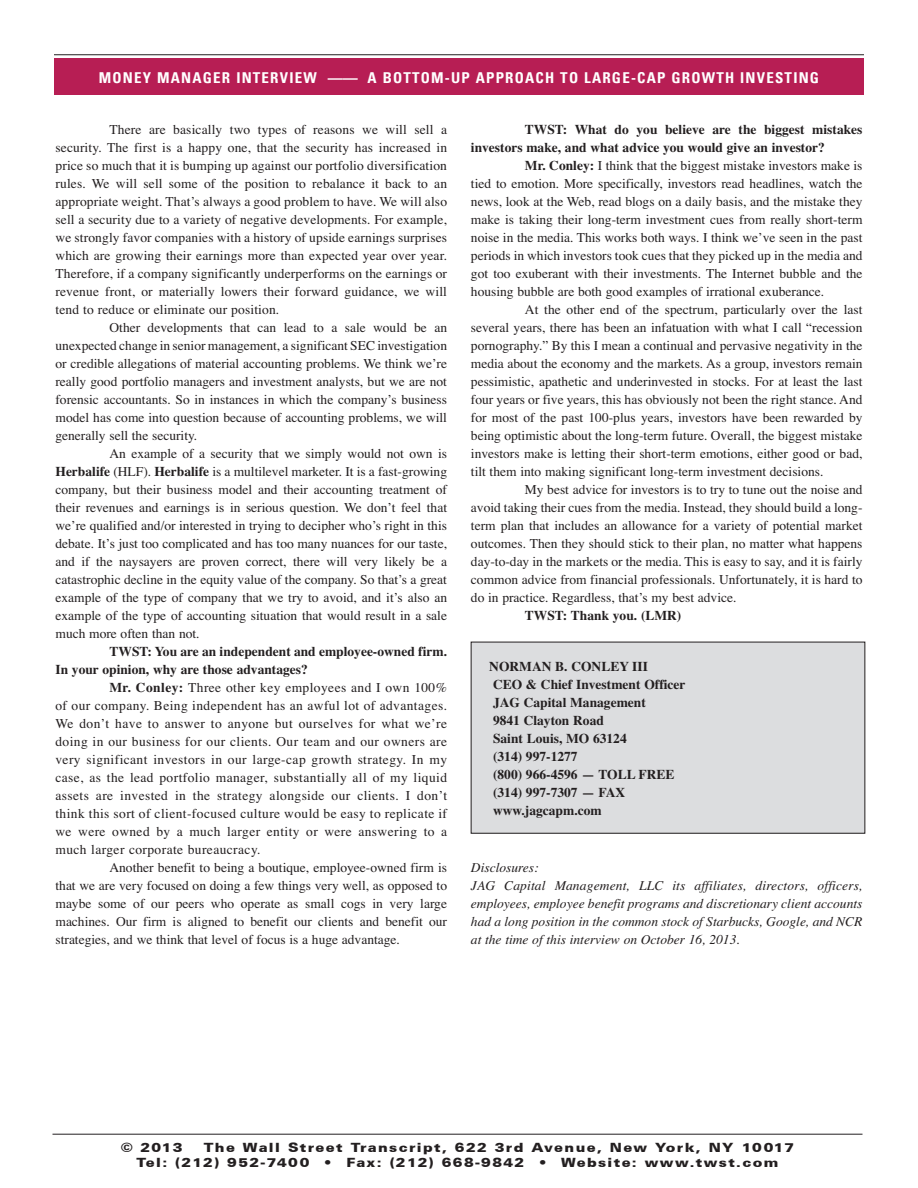
<style>
.page{position:relative;width:918px;height:1188px;background:#fff}
.page>*{position:absolute;margin:0;border:0;box-sizing:border-box;transform-origin:0 0}
.t1{font:700 condensed 15px "Univers LT";letter-spacing:.08em;color:#fff}
.Regular_Pullquote{font:13.5px/18px "Times";color:#231f20;text-align:justify}
.Regular_Pullquote-2{font:700 13.5px/18px "Times";color:#231f20}
.Regular_Pullquote-3{font:italic 13.5px/18px "Times";color:#231f20;text-align:justify}
.bio{font:900 12.75px "Univers CE";letter-spacing:.09em;color:#231f20;scale:1.15 1}
.s1{font-weight:700}
</style>
<div class="page">
<div style="left:54px;top:58px;width:810px;height:36px;background:#b71e54"></div>
<hr style="left:54px;top:54px;width:810px;height:1px;background:#231f20">
<div style="left:471px;top:642px;width:394px;height:191px;background:#dcdddf"></div>
<hr style="left:52px;top:1134px;width:810px;height:1px;background:#231f20">
<p class="t1" style="left:99px;top:69px;width:722px">MONEY MANAGER INTERVIEW —— A BOTTOM-UP APPROACH TO LARGE-CAP GROWTH INVESTING</p>
<p class="Regular_Pullquote" style="left:56px;top:121px;width:393px;text-indent:54px">There are basically two types of reasons we will sell a security. The first is a happy one, that the security has increased in price so much that it is bumping up against our portfolio diversification rules. We will sell some of the position to rebalance it back to an appropriate weight. That’s always a good problem to have. We will also sell a security due to a variety of negative developments. For example, we strongly favor companies with a history of upside earnings surprises which are growing their earnings more than expected year over year.<br>Therefore, if a company significantly underperforms on the earnings or revenue front, or materially lowers their forward guidance, we will tend to reduce or eliminate our position.</p>
<p class="Regular_Pullquote" style="left:56px;top:319px;width:393px;text-indent:54px">Other developments that can lead to a sale would be an unexpected change in senior management, a significant SEC investigation or credible allegations of material accounting problems. We think we’re really good portfolio managers and investment analysts, but we are not forensic accountants. So in instances in which the company’s business model has come into question because of accounting problems, we will generally sell the security.</p>
<p class="Regular_Pullquote" style="left:56px;top:445px;width:393px;text-indent:54px">An example of a security that we simply would not own is <span class="s1">Herbalife</span> (HLF). <span class="s1">Herbalife</span> is a multilevel marketer. It is a fast-growing company, but their business model and their accounting treatment of their revenues and earnings is in serious question. We don’t feel that we’re qualified and/or interested in trying to decipher who’s right in this debate. It’s just too complicated and has too many nuances for our taste, and if the naysayers are proven correct, there will very likely be a catastrophic decline in the equity value of the company. So that’s a great example of the type of company that we try to avoid, and it’s also an example of the type of accounting situation that would result in a sale much more often than not.</p>
<p class="Regular_Pullquote-2" style="left:56px;top:643px;width:393px;text-indent:54px">TWST: You are an independent and employee-owned firm.<br>In your opinion, why are those advantages?</p>
<p class="Regular_Pullquote" style="left:56px;top:679px;width:393px;text-indent:54px"><span class="s1">Mr. Conley:</span> Three other key employees and I own 100% of our company. Being independent has an awful lot of advantages.<br>We don’t have to answer to anyone but ourselves for what we’re doing in our business for our clients. Our team and our owners are very significant investors in our large-cap growth strategy. In my case, as the lead portfolio manager, substantially all of my liquid assets are invested in the strategy alongside our clients. I don’t think this sort of client-focused culture would be easy to replicate if we were owned by a much larger entity or were answering to a much larger corporate bureaucracy.</p>
<p class="Regular_Pullquote" style="left:56px;top:859px;width:393px;text-indent:54px">Another benefit to being a boutique, employee-owned firm is that we are very focused on doing a few things very well, as opposed to maybe some of our peers who operate as small cogs in very large machines. Our firm is aligned to benefit our clients and benefit our strategies, and we think that level of focus is a huge advantage.</p>
<p class="Regular_Pullquote-2" style="left:471px;top:121px;width:393px;text-indent:54px">TWST: What do you believe are the biggest mistakes investors make, and what advice you would give an investor?</p>
<p class="Regular_Pullquote" style="left:471px;top:157px;width:393px;text-indent:54px"><span class="s1">Mr. Conley:</span> I think that the biggest mistake investors make is tied to emotion. More specifically, investors read headlines, watch the news, look at the Web, read blogs on a daily basis, and the mistake they make is taking their long-term investment cues from really short-term noise in the media. This works both ways. I think we’ve seen in the past periods in which investors took cues that they picked up in the media and got too exuberant with their investments. The Internet bubble and the housing bubble are both good examples of irrational exuberance.</p>
<p class="Regular_Pullquote" style="left:471px;top:301px;width:393px;text-indent:54px">At the other end of the spectrum, particularly over the last several years, there has been an infatuation with what I call “recession pornography.” By this I mean a continual and pervasive negativity in the media about the economy and the markets. As a group, investors remain pessimistic, apathetic and underinvested in stocks. For at least the last four years or five years, this has obviously not been the right stance. And for most of the past 100-plus years, investors have been rewarded by being optimistic about the long-term future. Overall, the biggest mistake investors make is letting their short-term emotions, either good or bad, tilt them into making significant long-term investment decisions.</p>
<p class="Regular_Pullquote" style="left:471px;top:481px;width:393px;text-indent:54px">My best advice for investors is to try to tune out the noise and avoid taking their cues from the media. Instead, they should build a long&shy;term plan that includes an allowance for a variety of potential market outcomes. Then they should stick to their plan, no matter what happens day-to-day in the markets or the media. This is easy to say, and it is fairly common advice from financial professionals. Unfortunately, it is hard to do in practice. Regardless, that’s my best advice.</p>
<p class="Regular_Pullquote-2" style="left:525px;top:607px;width:158px">TWST: Thank you. (LMR)</p>
<p class="Regular_Pullquote-2" style="left:489px;top:658px;width:160px">NORMAN B. CONLEY III</p>
<p class="Regular_Pullquote-2" style="left:493px;top:676px;width:194px">CEO &amp; Chief Investment Officer</p>
<p class="Regular_Pullquote-2" style="left:493px;top:694px;width:154px">JAG Capital Management</p>
<p class="Regular_Pullquote-2" style="left:493px;top:712px;width:112px">9841 Clayton Road</p>
<p class="Regular_Pullquote-2" style="left:493px;top:730px;width:135px">Saint Louis, MO 63124</p>
<p class="Regular_Pullquote-2" style="left:493px;top:748px;width:86px">(314) 997-1277</p>
<p class="Regular_Pullquote-2" style="left:493px;top:766px;width:183px">(800) 966-4596 — TOLL FREE</p>
<p class="Regular_Pullquote-2" style="left:493px;top:784px;width:134px">(314) 997-7307 — FAX</p>
<p class="Regular_Pullquote-2" style="left:493px;top:802px;width:110px">www.jagcapm.com</p>
<p class="Regular_Pullquote-3" style="left:471px;top:859px;width:69px">Disclosures:</p>
<p class="Regular_Pullquote-3" style="left:471px;top:877px;width:393px">JAG Capital Management, LLC its affiliates, directors, officers, employees, employee benefit programs and discretionary client accounts had a long position in the common stock of Starbucks, Google, and NCR at the time of this interview on October 16, 2013.</p>
<p class="bio" style="left:121px;top:1140px;width:55px">© 2013</p>
<p class="bio" style="left:204px;top:1140px;width:515px">The Wall Street Transcript, 622 3rd Avenue, New York, NY 10017</p>
<p class="bio" style="left:136px;top:1155px;width:560px">Tel: (212) 952-7400 • Fax: (212) 668-9842 • Website: www.twst.com</p>
</div>
